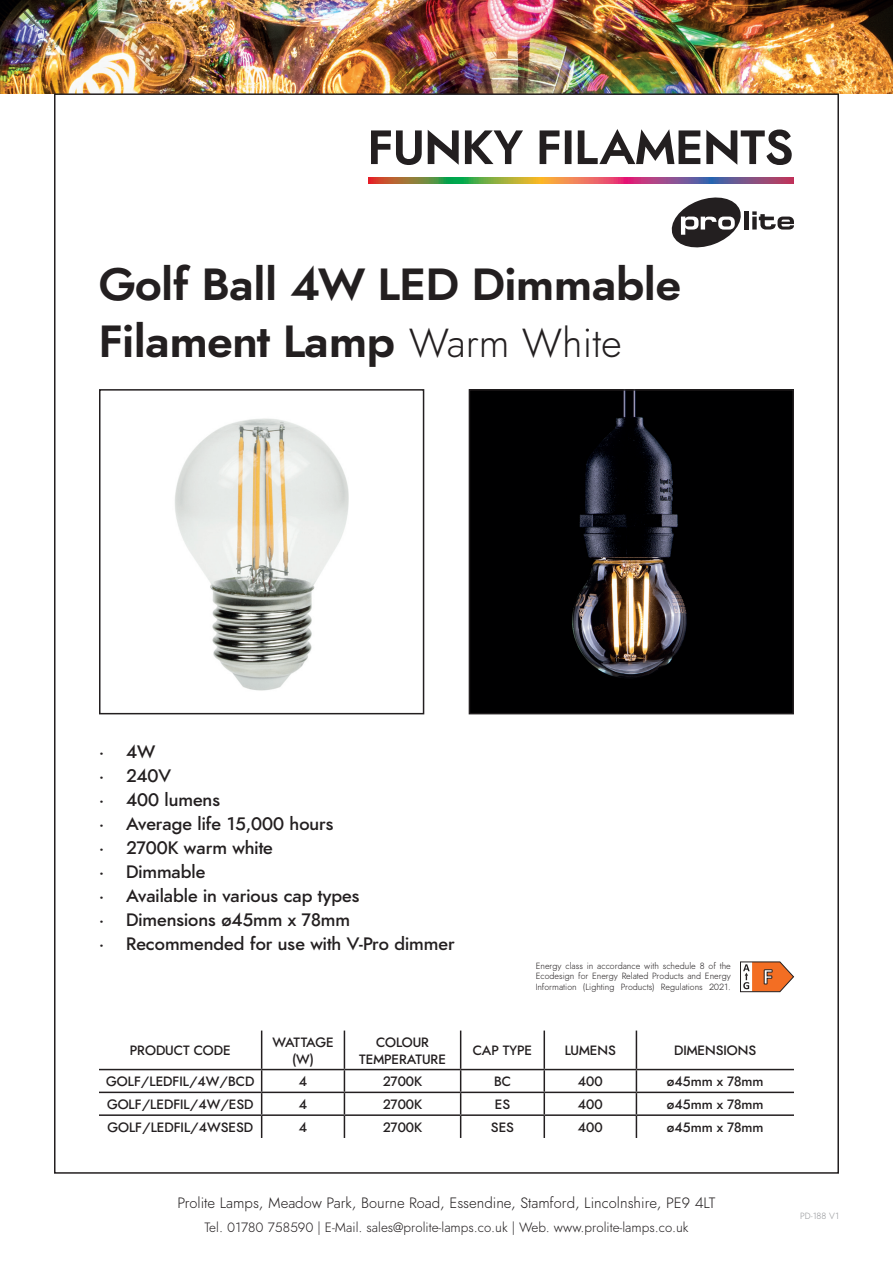
<style>
.page{position:relative;width:893px;height:1263px;background:#fff}
.page>*{position:absolute;margin:0;border:0;box-sizing:border-box;transform-origin:0 0}
.t1{font:italic 700 45px/57.6px "Renner";color:#231f20}
.t2{font:italic 500 18px "Renner";color:#231f20}
.t3{font:italic 300 15px "Renner";color:#231f20}
.t4{font:italic 500 13.5px "Renner";color:#231f20}
.t5{font:italic 300 13.5px "Renner";color:#231f20}
.t6{font:italic 500 13.5px/16.2px "Renner";letter-spacing:-.06em;color:#231f20;text-align:center}
.t7{font:italic 300 9px/10.8px "Renner";color:#231f20;text-align:justify}
.t8{font:italic 300 9px "Renner";color:#939598}
.s1{font-weight:300;font-size:40.5px}
</style>
<div class="page">
<img style="left:0;top:0;width:893px;height:93px">
<img style="left:472px;top:392px;width:319px;height:319px">
<div style="left:469px;top:389px;width:325px;height:325px;border:2px solid #231f20"></div>
<img style="left:175px;top:418px;width:174px;height:273px">
<div style="left:99px;top:389px;width:325px;height:325px;border:2px solid #231f20"></div>
<svg style="left:371px;top:129px;width:421px;height:36px"></svg>
<svg style="left:369px;top:177px;width:425px;height:6px;background:#9d7060"></svg>
<svg style="left:671px;top:197px;width:70px;height:51px"></svg>
<hr style="left:745px;top:211px;width:4px;height:19px;background:#231f20">
<svg style="left:752px;top:211px;width:42px;height:19px"></svg>
<hr style="left:261px;top:1030px;width:1px;height:39px;background:#231f20">
<hr style="left:344px;top:1030px;width:1px;height:39px;background:#231f20">
<hr style="left:460px;top:1030px;width:1px;height:39px;background:#231f20">
<hr style="left:544px;top:1030px;width:1px;height:39px;background:#231f20">
<hr style="left:636px;top:1030px;width:1px;height:39px;background:#231f20">
<hr style="left:99px;top:1069px;width:163px;height:1px;background:#231f20">
<hr style="left:262px;top:1069px;width:82px;height:1px;background:#231f20">
<hr style="left:344px;top:1069px;width:117px;height:1px;background:#231f20">
<hr style="left:461px;top:1069px;width:83px;height:1px;background:#231f20">
<hr style="left:544px;top:1069px;width:92px;height:1px;background:#231f20">
<hr style="left:636px;top:1069px;width:158px;height:1px;background:#231f20">
<hr style="left:99px;top:1091px;width:163px;height:2px;background:#231f20">
<hr style="left:262px;top:1091px;width:82px;height:2px;background:#231f20">
<hr style="left:344px;top:1091px;width:117px;height:2px;background:#231f20">
<hr style="left:461px;top:1091px;width:83px;height:2px;background:#231f20">
<hr style="left:544px;top:1091px;width:92px;height:2px;background:#231f20">
<hr style="left:636px;top:1091px;width:158px;height:2px;background:#231f20">
<hr style="left:99px;top:1114px;width:163px;height:2px;background:#231f20">
<hr style="left:262px;top:1114px;width:82px;height:2px;background:#231f20">
<svg style="left:261px;top:1070px;width:1px;height:68px"></svg>
<hr style="left:344px;top:1114px;width:117px;height:2px;background:#231f20">
<svg style="left:344px;top:1070px;width:1px;height:68px"></svg>
<hr style="left:461px;top:1114px;width:83px;height:2px;background:#231f20">
<svg style="left:460px;top:1070px;width:1px;height:68px"></svg>
<hr style="left:544px;top:1114px;width:92px;height:2px;background:#231f20">
<svg style="left:544px;top:1070px;width:1px;height:68px"></svg>
<hr style="left:636px;top:1114px;width:158px;height:2px;background:#231f20">
<svg style="left:636px;top:1070px;width:1px;height:68px"></svg>
<svg style="left:740px;top:961px;width:54px;height:32px"></svg>
<p class="t1" style="left:99px;top:255px;width:583px">Golf Ball 4W LED Dimmable<br>Filament Lamp <span class="s1">Warm White</span></p>
<p class="t2" style="left:99px;top:739px;width:58px">• 4W</p>
<p class="t2" style="left:99px;top:763px;width:74px">• 240V</p>
<p class="t2" style="left:99px;top:787px;width:123px">• 400 lumens</p>
<p class="t2" style="left:99px;top:811px;width:236px">• Average life 15,000 hours</p>
<p class="t2" style="left:99px;top:835px;width:175px">• 2700K warm white</p>
<p class="t2" style="left:99px;top:859px;width:108px">• Dimmable</p>
<p class="t2" style="left:99px;top:883px;width:262px">• Available in various cap types</p>
<p class="t2" style="left:99px;top:907px;width:252px">• Dimensions ø45mm x 78mm</p>
<p class="t2" style="left:99px;top:931px;width:357px">• Recommended for use with V-Pro dimmer</p>
<p class="t4" style="left:130px;top:1041px;width:102px">PRODUCT CODE</p>
<p class="t6" style="left:273px;top:1035px;width:63px">WATTAGE (W)</p>
<p class="t4" style="left:376px;top:1033px;width:55px">COLOUR</p>
<p class="t4" style="left:359px;top:1049px;width:88px">TEMPERATURE</p>
<p class="t7" style="left:536px;top:960px;width:197px">Energy class in accordance with schedule 8 of the Ecodesign for Energy Related Products and Energy Information (Lighting Products) Regulations 2021.</p>
<p class="t4" style="left:473px;top:1041px;width:61px">CAP TYPE</p>
<p class="t4" style="left:565px;top:1041px;width:52px">LUMENS</p>
<p class="t4" style="left:674px;top:1041px;width:84px">DIMENSIONS</p>
<p class="t4" style="left:106px;top:1072px;width:150px">GOLF/LEDFIL/4W/BCD</p>
<p class="t4" style="left:299px;top:1072px;width:10px">4</p>
<p class="t4" style="left:383px;top:1072px;width:41px">2700K</p>
<p class="t4" style="left:494px;top:1072px;width:18px">BC</p>
<p class="t4" style="left:578px;top:1072px;width:26px">400</p>
<p class="t4" style="left:667px;top:1072px;width:98px">ø45mm x 78mm</p>
<p class="t4" style="left:107px;top:1095px;width:148px">GOLF/LEDFIL/4W/ESD</p>
<p class="t4" style="left:299px;top:1095px;width:10px">4</p>
<p class="t4" style="left:383px;top:1095px;width:41px">2700K</p>
<p class="t4" style="left:495px;top:1095px;width:17px">ES</p>
<p class="t4" style="left:578px;top:1095px;width:26px">400</p>
<p class="t4" style="left:667px;top:1095px;width:98px">ø45mm x 78mm</p>
<p class="t4" style="left:107px;top:1118px;width:147px">GOLF/LEDFIL/4WSESD</p>
<p class="t4" style="left:299px;top:1118px;width:10px">4</p>
<p class="t4" style="left:383px;top:1118px;width:41px">2700K</p>
<p class="t4" style="left:491px;top:1118px;width:25px">SES</p>
<p class="t4" style="left:578px;top:1118px;width:26px">400</p>
<p class="t4" style="left:667px;top:1118px;width:98px">ø45mm x 78mm</p>
<p class="t3" style="left:177px;top:1193px;width:539px">Prolite Lamps, Meadow Park, Bourne Road, Essendine, Stamford, Lincolnshire, PE9 4LT</p>
<p class="t5" style="left:204px;top:1218px;width:486px">Tel. 01780 758590 | E-Mail. sales@prolite-lamps.co.uk | Web. www.prolite-lamps.co.uk</p>
<p class="t8" style="left:800px;top:1210px;width:40px">PD-188 V1</p>
</div>
